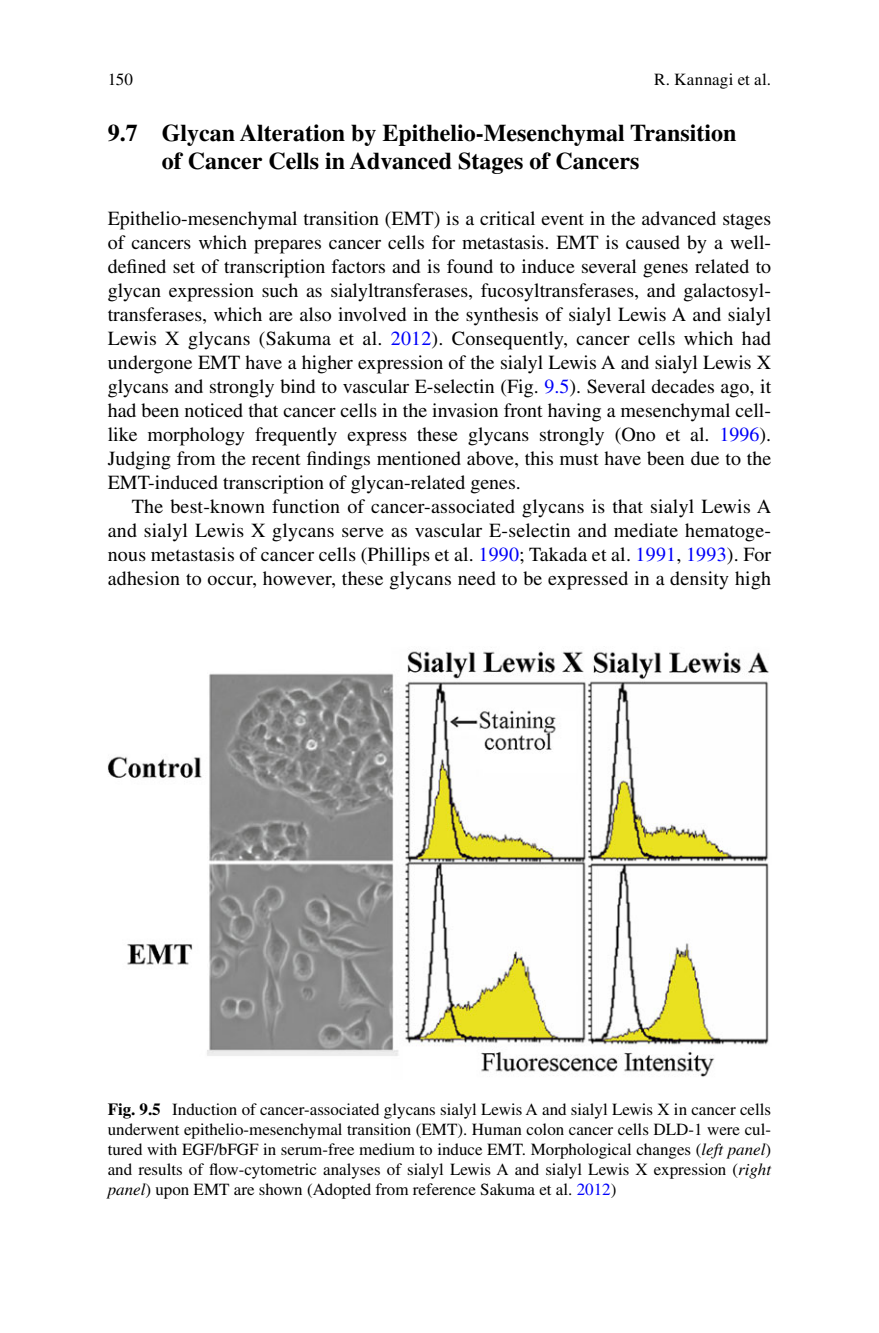
<style>
.page{position:relative;width:879px;height:1333px;background:#fff}
.page>*{position:absolute;margin:0;border:0;box-sizing:border-box;transform-origin:0 0}
.t1{font:700 24px/28px "Xstxgx Ydhmyv Times";color:#000}
.t2{font:20px/24px "Fxcxpm Krbssk Times";color:#000;text-align:justify}
.t3{font:17px/20px "Fxcxpm Krbssk Times";color:#000;text-align:justify}
.s1{color:#0000fa}
.s2{font-family:"Xstxgx Ydhmyv Times";font-weight:700}
.s3{font-family:"Srgcqg Wvtlcd Times";font-style:italic}
</style>
<div class="page">
<img style="left:108px;top:650px;width:661px;height:427px">
<p class="t3" style="left:108px;top:71px;width:27px">150</p>
<p class="t1" style="left:162px;top:121px;width:576px;text-indent:-54px">9.7 Glycan Alteration by Epithelio-Mesenchymal Transition of Cancer Cells in Advanced Stages of Cancers</p>
<p class="t2" style="left:108px;top:208px;width:665px">Epithelio-mesenchymal transition (EMT) is a critical event in the advanced stages of cancers which prepares cancer cells for metastasis. EMT is caused by a well&shy;defined set of transcription factors and is found to induce several genes related to glycan expression such as sialyltransferases, fucosyltransferases, and galactosyl&shy;transferases, which are also involved in the synthesis of sialyl Lewis A and sialyl Lewis X glycans (Sakuma et al. <span class="s1">2012</span> ). Consequently, cancer cells which had undergone EMT have a higher expression of the sialyl Lewis A and sialyl Lewis X glycans and strongly bind to vascular E-selectin (Fig. <span class="s1">9.5</span> ). Several decades ago, it had been noticed that cancer cells in the invasion front having a mesenchymal cell&shy;like morphology frequently express these glycans strongly (Ono et al. <span class="s1">1996</span> ).<br>Judging from the recent findings mentioned above, this must have been due to the EMT- induced transcription of glycan-related genes.</p>
<p class="t2" style="left:108px;top:496px;width:665px;text-indent:24px">The best-known function of cancer-associated glycans is that sialyl Lewis A and sialyl Lewis X glycans serve as vascular E-selectin and mediate hematoge&shy;nous metastasis of cancer cells (Phillips et al. <span class="s1">1990</span> ; Takada et al. <span class="s1">1991</span> , <span class="s1">1993</span> ). For adhesion to occur, however, these glycans need to be expressed in a density high</p>
<p class="t3" style="left:654px;top:71px;width:118px">R. Kannagi et al.</p>
<p class="t3" style="left:108px;top:1100px;width:665px"><span class="s2">Fig. 9.5</span> Induction of cancer-associated glycans sialyl Lewis A and sialyl Lewis X in cancer cells underwent epithelio-mesenchymal transition (EMT). Human colon cancer cells DLD-1 were cul&shy;tured with EGF/bFGF in serum-free medium to induce EMT. Morphological changes ( <span class="s3">left panel</span> ) and results of flow-cytometric analyses of sialyl Lewis A and sialyl Lewis X expression ( <span class="s3">right panel</span> ) upon EMT are shown (Adopted from reference Sakuma et al. <span class="s1">2012</span> )</p>
</div>
